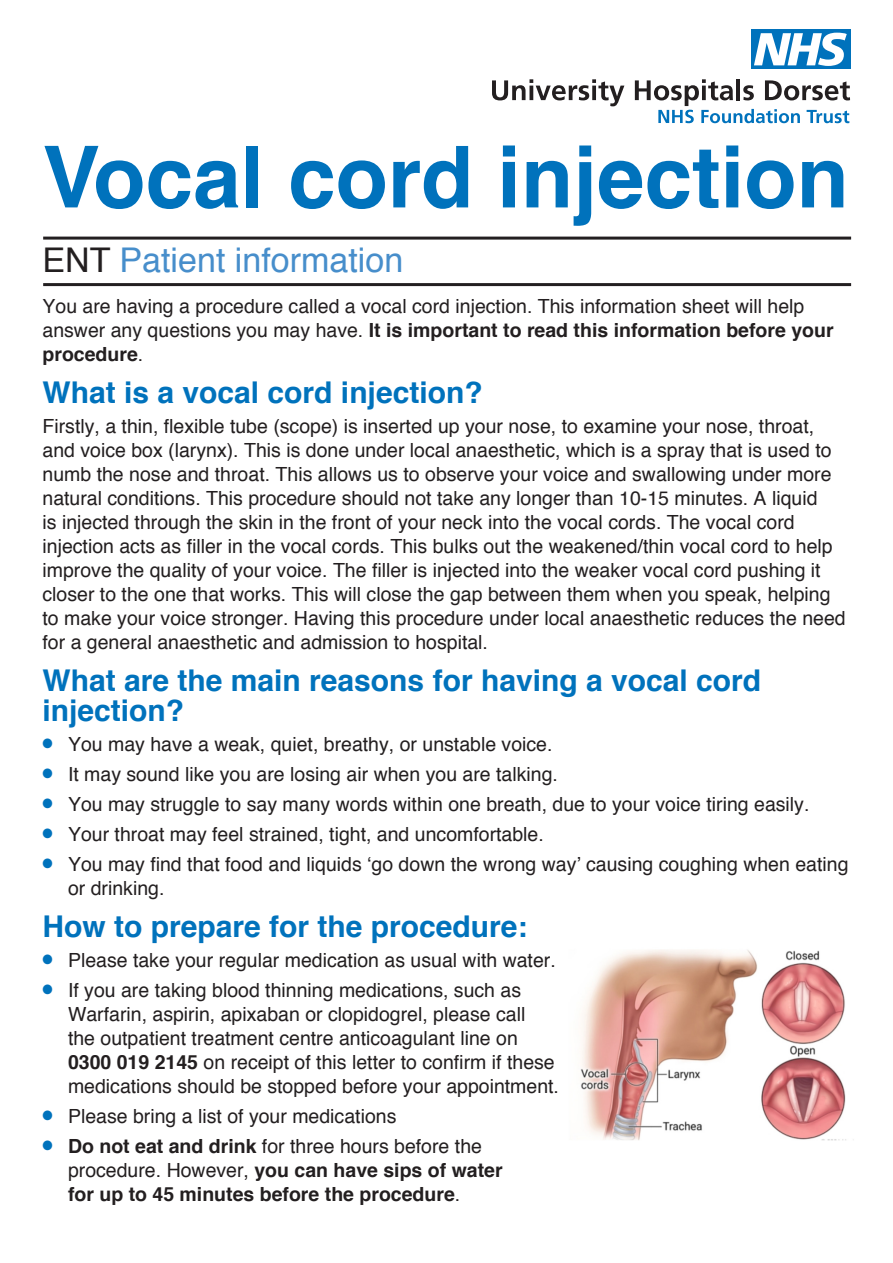
<style>
.page{position:relative;width:893px;height:1263px;background:#fff}
.page>*{position:absolute;margin:0;border:0;box-sizing:border-box;transform-origin:0 0}
.t1{font:700 85.5px "Helvetica";color:#0072bc}
.t2{font:34.05px "Helvetica";color:#478ecb}
.t3{font:700 30px/30px "Helvetica";color:#0072bc}
.t4{font:19.5px/24px "Helvetica";color:#231f20}
.t5{font:700 19.5px/24px "Helvetica";color:#231f20}
.s1{color:#231f20}
.s2{font-weight:700}
.s3{font-weight:400}
</style>
<div class="page">
<svg style="left:492px;top:79px;width:132px;height:27px"></svg>
<svg style="left:635px;top:79px;width:215px;height:44px"></svg>
<div style="left:751px;top:29px;width:99px;height:40px;background:#0072bc"></div>
<svg style="left:754px;top:33px;width:93px;height:33px"></svg>
<hr style="left:43px;top:237px;width:808px;height:3px;background:#231f20">
<hr style="left:43px;top:283px;width:808px;height:3px;background:#231f20">
<img style="left:580px;top:950px;width:274px;height:191px">
<p class="t1" style="left:43px;top:108px;width:808px">Vocal cord injection</p>
<p class="t2" style="left:43px;top:234px;width:362px"><span class="s1">ENT</span> Patient information</p>
<p class="t4" style="left:43px;top:294px;width:793px">You are having a procedure called a vocal cord injection. This information sheet will help answer any questions you may have. <span class="s2">It is important to read this information before your procedure</span>.</p>
<p class="t3" style="left:43px;top:377px;width:442px">What is a vocal cord injection?</p>
<p class="t4" style="left:43px;top:414px;width:805px">Firstly, a thin, flexible tube (scope) is inserted up your nose, to examine your nose, throat, and voice box (larynx). This is done under local anaesthetic, which is a spray that is used to numb the nose and throat. This allows us to observe your voice and swallowing under more natural conditions. This procedure should not take any longer than 10-15 minutes. A liquid<br>is injected through the skin in the front of your neck into the vocal cords. The vocal cord injection acts as filler in the vocal cords. This bulks out the weakened/thin vocal cord to help improve the quality of your voice. The filler is injected into the weaker vocal cord pushing it closer to the one that works. This will close the gap between them when you speak, helping to make your voice stronger. Having this procedure under local anaesthetic reduces the need for a general anaesthetic and admission to hospital.</p>
<p class="t3" style="left:43px;top:665px;width:720px">What are the main reasons for having a vocal cord injection?</p>
<p class="t4" style="left:43px;top:732px;width:512px"><sup>●</sup> You may have a weak, quiet, breathy, or unstable voice.</p>
<p class="t4" style="left:43px;top:762px;width:517px"><sup>●</sup> It may sound like you are losing air when you are talking.</p>
<p class="t4" style="left:43px;top:792px;width:768px"><sup>●</sup> You may struggle to say many words within one breath, due to your voice tiring easily.</p>
<p class="t4" style="left:43px;top:822px;width:503px"><sup>●</sup> Your throat may feel strained, tight, and uncomfortable.</p>
<p class="t4" style="left:68px;top:852px;width:782px;text-indent:-26px"><sup>●</sup> You may find that food and liquids ‘go down the wrong way’ causing coughing when eating or drinking.</p>
<p class="t3" style="left:43px;top:911px;width:487px">How to prepare for the procedure:</p>
<p class="t4" style="left:43px;top:948px;width:515px"><sup>●</sup> Please take your regular medication as usual with water.</p>
<p class="t4" style="left:68px;top:978px;width:493px;text-indent:-26px"><sup>●</sup> If you are taking blood thinning medications, such as Warfarin, aspirin, apixaban or clopidogrel, please call<br>the outpatient treatment centre anticoagulant line on <span class="s2">0300 019 2145</span> on receipt of this letter to confirm if these medications should be stopped before your appointment.</p>
<p class="t4" style="left:43px;top:1104px;width:355px"><sup>●</sup> Please bring a list of your medications</p>
<p class="t5" style="left:68px;top:1134px;width:436px;text-indent:-26px"><sup>●</sup> Do not eat and drink <span class="s3">for three hours before the procedure. However,</span> you can have sips of water for up to 45 minutes before the procedure<span class="s3">.</span></p>
</div>
